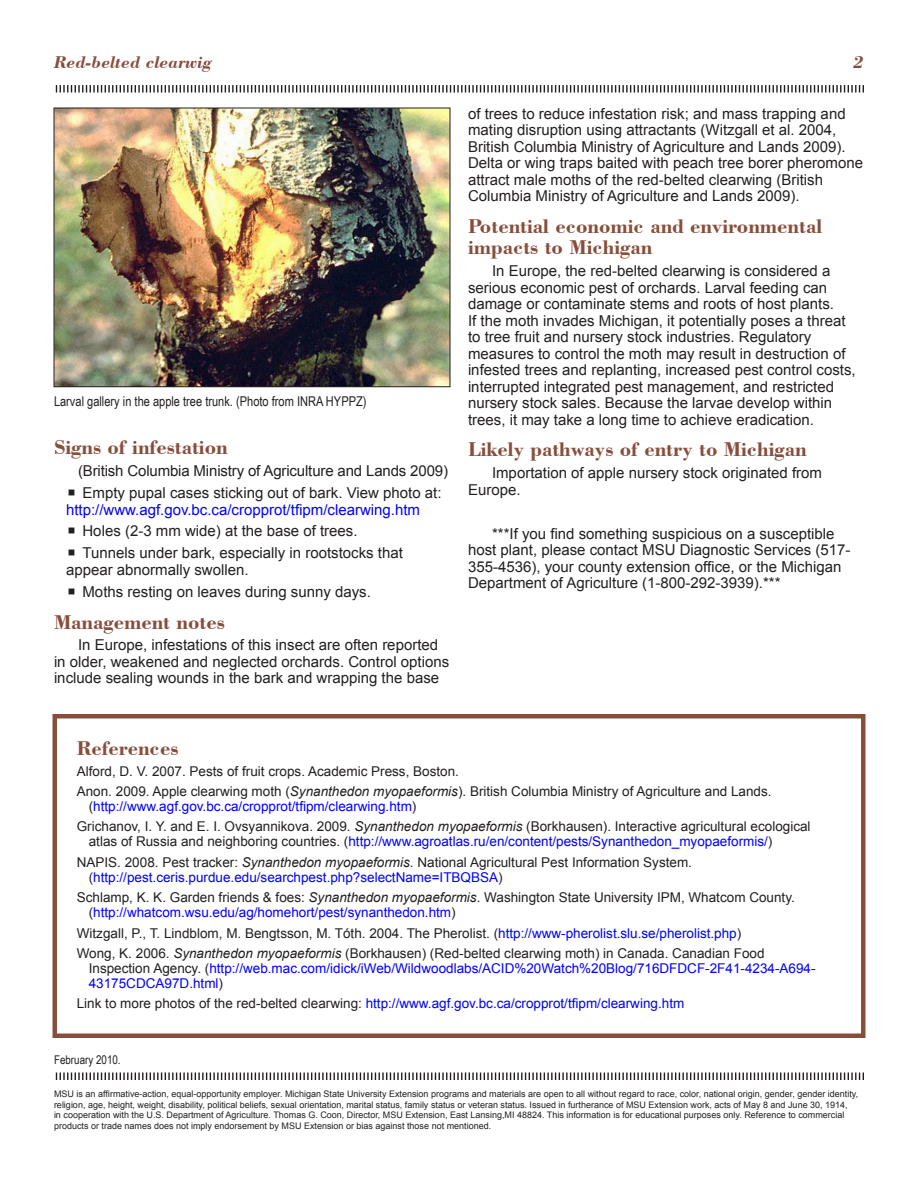
<style>
.page{position:relative;width:918px;height:1188px;background:#fff}
.page>*{position:absolute;margin:0;border:0;box-sizing:border-box;transform-origin:0 0}
.t1{font:700 21px/21px "Bodoni BT";color:#874e3c}
.Sub-page_header{font:italic 700 18px "Bodoni BT";color:#874e3c}
.Text{font:15px/16.5px "Arial";color:#231f20}
.bullets{font:15px/16.5px "Arial";color:#231f20}
.bullets-2{font:15px/16.5px "Arial";color:#00f}
.references{font:13.5px/15px "Arial";color:#231f20}
.references-2{font:13.5px/15px "Arial";color:#00f}
.t2{font:13.5px "Arial Narrow";color:#231f20}
.t3{font:12px "Arial Narrow";color:#231f20}
.t4{font:9px/10.5px "Arial";color:#231f20}
.s1{color:#231f20}
.s2{font-style:italic}
.s3{color:#00f}
.s4{font-style:italic;color:#231f20}
</style>
<div class="page">
<svg style="left:55px;top:85px;width:809px;height:8px"></svg>
<svg style="left:55px;top:1072px;width:809px;height:8px"></svg>
<div style="left:52px;top:714px;width:814px;height:324px;border:4px solid #874e3c"></div>
<img style="left:56px;top:110px;width:392px;height:275px">
<div style="left:54px;top:108px;width:396px;height:279px;border:1px solid #231f20"></div>
<p class="Sub-page_header" style="left:54px;top:51px;width:159px">Red-belted clearwig</p>
<p class="Sub-page_header" style="left:853px;top:51px;width:12px">2</p>
<p class="t2" style="left:54px;top:391px;width:314px">Larval gallery in the apple tree trunk. (Photo from INRA HYPPZ)</p>
<p class="t1" style="left:54px;top:436px;width:175px">Signs of infestation</p>
<p class="Text" style="left:78px;top:463px;width:372px">(British Columbia Ministry of Agriculture and Lands 2009)</p>
<p class="bullets-2" style="left:66px;top:485px;width:377px;text-indent:16px"><span class="s1">Empty pupal cases sticking out of bark. View photo at: </span>http://www.agf.gov.bc.ca/cropprot/tfipm/clearwing.htm</p>
<p class="bullets" style="left:82px;top:523px;width:277px">Holes (2-3 mm wide) at the base of trees.</p>
<p class="bullets" style="left:66px;top:545px;width:338px;text-indent:16px">Tunnels under bark, especially in rootstocks that appear abnormally swollen.</p>
<p class="bullets" style="left:82px;top:583px;width:290px">Moths resting on leaves during sunny days.</p>
<p class="t1" style="left:54px;top:611px;width:172px">Management notes</p>
<p class="Text" style="left:54px;top:637px;width:397px;text-indent:24px">In Europe, infestations of this insect are often reported in older, weakened and neglected orchards. Control options include sealing wounds in the bark and wrapping the base</p>
<p class="Text" style="left:468px;top:106px;width:397px">of trees to reduce infestation risk; and mass trapping and mating disruption using attractants (Witzgall et al. 2004, British Columbia Ministry of Agriculture and Lands 2009).<br>Delta or wing traps baited with peach tree borer pheromone attract male moths of the red-belted clearwing (British Columbia Ministry of Agriculture and Lands 2009).</p>
<p class="t1" style="left:468px;top:215px;width:356px">Potential economic and environmental impacts to Michigan</p>
<p class="Text" style="left:468px;top:263px;width:389px;text-indent:24px">In Europe, the red-belted clearwing is considered a serious economic pest of orchards. Larval feeding can damage or contaminate stems and roots of host plants.<br>If the moth invades Michigan, it potentially poses a threat to tree fruit and nursery stock industries. Regulatory measures to control the moth may result in destruction of infested trees and replanting, increased pest control costs, interrupted integrated pest management, and restricted nursery stock sales. Because the larvae develop within trees, it may take a long time to achieve eradication.</p>
<p class="t1" style="left:468px;top:438px;width:340px">Likely pathways of entry to Michigan</p>
<p class="Text" style="left:468px;top:465px;width:356px;text-indent:24px">Importation of apple nursery stock originated from<br>Europe.</p>
<p class="Text" style="left:468px;top:525px;width:384px;text-indent:24px">***If you find something suspicious on a susceptible host plant, please contact MSU Diagnostic Services (517- 355-4536), your county extension office, or the Michigan Department of Agriculture (1-800-292-3939).***</p>
<p class="t1" style="left:77px;top:737px;width:103px">References</p>
<p class="references" style="left:77px;top:763px;width:384px">Alford, D. V. 2007. Pests of fruit crops. Academic Press, Boston.</p>
<p class="references" style="left:89px;top:784px;width:684px;text-indent:-12px">Anon. 2009. Apple clearwing moth (<span class="s2">Synanthedon myopaeformis</span>). British Columbia Ministry of Agriculture and Lands. (<span class="s3">http://www.agf.gov.bc.ca/cropprot/tfipm/clearwing.htm</span>)</p>
<p class="references" style="left:89px;top:819px;width:723px;text-indent:-12px">Grichanov, I. Y. and E. I. Ovsyannikova. 2009. <span class="s2">Synanthedon myopaeformis</span> (Borkhausen). Interactive agricultural ecological atlas of Russia and neighboring countries. (<span class="s3">http://www.agroatlas.ru/en/content/pests/Synanthedon_myopaeformis/</span>)</p>
<p class="references" style="left:89px;top:855px;width:605px;text-indent:-12px">NAPIS. 2008. Pest tracker: <span class="s2">Synanthedon myopaeformis</span>. National Agricultural Pest Information System. (<span class="s3">http://pest.ceris.purdue.edu/searchpest.php?selectName=ITBQBSA</span>)</p>
<p class="references" style="left:89px;top:890px;width:708px;text-indent:-12px">Schlamp, K. K. Garden friends &amp; foes: <span class="s2">Synanthedon myopaeformis</span>. Washington State University IPM, Whatcom County. (<span class="s3">http://whatcom.wsu.edu/ag/homehort/pest/synanthedon.htm</span>)</p>
<p class="references" style="left:77px;top:925px;width:666px">Witzgall, P., T. Lindblom, M. Bengtsson, M. Tóth. 2004. The Pherolist. (<span class="s3">http://www-pherolist.slu.se/pherolist.php</span>)</p>
<p class="references-2" style="left:89px;top:946px;width:728px;text-indent:-12px"><span class="s1">Wong, K. 2006.</span> <span class="s4">Synanthedon myopaeformis</span> <span class="s1">(Borkhausen) (Red-belted clearwing moth) in Canada. Canadian Food<br>Inspection Agency. (</span>http://web.mac.com/idick/iWeb/Wildwoodlabs/ACID%20Watch%20Blog/716DFDCF-2F41-4234-A694-<br>43175CDCA97D.html<span class="s1">)</span></p>
<p class="references-2" style="left:77px;top:996px;width:609px"><span class="s1">Link to more photos of the red-belted clearwing:</span> http://www.agf.gov.bc.ca/cropprot/tfipm/clearwing.htm</p>
<p class="t3" style="left:54px;top:1051px;width:68px">February 2010.</p>
<p class="t4" style="left:54px;top:1089px;width:806px">MSU is an affirmative-action, equal-opportunity employer. Michigan State University Extension programs and materials are open to all without regard to race, color, national origin, gender, gender identity, religion, age, height, weight, disability, political beliefs, sexual orientation, marital status, family status or veteran status. Issued in furtherance of MSU Extension work, acts of May 8 and June 30, 1914,<br>in cooperation with the U.S. Department of Agriculture. Thomas G. Coon, Director, MSU Extension, East Lansing,MI 48824. This information is for educational purposes only. Reference to commercial products or trade names does not imply endorsement by MSU Extension or bias against those not mentioned.</p>
</div>
